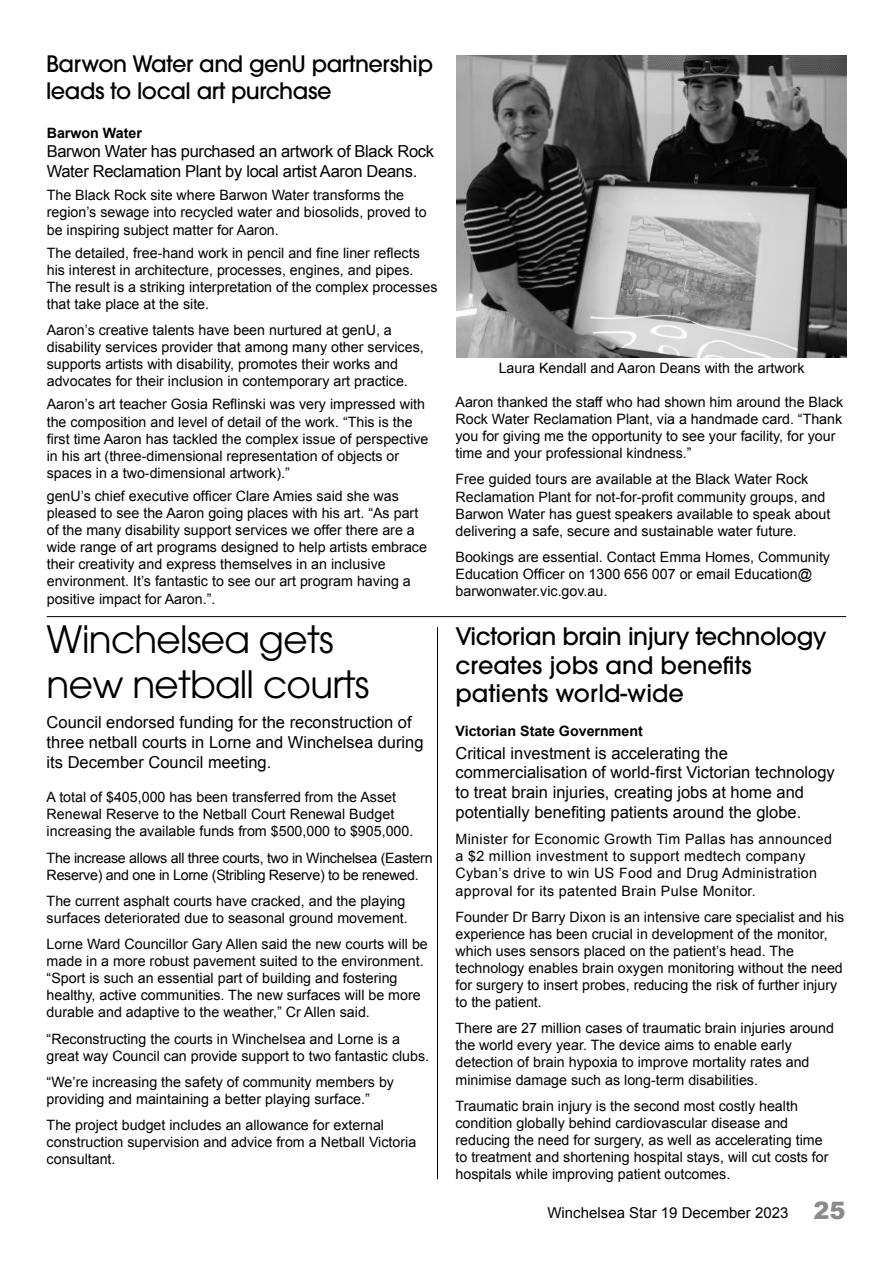
<style>
.page{position:relative;width:893px;height:1263px;background:#fff}
.page>*{position:absolute;margin:0;border:0;box-sizing:border-box;transform-origin:0 0}
.t1{font:37.5px/45px "ITC Avant Garde Pro";letter-spacing:-.02em;color:#000}
.t2{font:500 24px/28.8px "ITC Avant Garde Pro";color:#000}
.t3{font:500 22.5px/27px "ITC Avant Garde Pro";letter-spacing:-.02em;color:#000}
.t4{font:16.5px/19.8px "Arial";color:#000}
.t5{font:16.5px/19.8px "Arial";letter-spacing:-.02em;color:#000}
.t6{font:15px "Arial";color:#000}
.t7{font:14.25px/17.1px "Arial";color:#000}
.t8{font:14.25px/17.1px "Arial";letter-spacing:.025em;color:#000}
.t9{font:14.25px/17.1px "Arial";letter-spacing:-.02em;color:#000}
.t10{font:700 14.25px "Arial";color:#000}
.s1{font-weight:900;font-size:24px;color:#8a8a8a}
</style>
<div class="page">
<img style="left:457px;top:56px;width:390px;height:302px">
<hr style="left:47px;top:616px;width:799px;height:1px;background:#000">
<hr style="left:437px;top:627px;width:1px;height:552px;background:#000">
<h3 class="t3" style="left:46px;top:50px;width:389px">Barwon Water and genU partnership leads to local art purchase</h3>
<p class="t10" style="left:47px;top:123px;width:97px">Barwon Water</p>
<p class="t5" style="left:47px;top:142px;width:389px">Barwon Water has purchased an artwork of Black Rock<br>Water Reclamation Plant by local artist Aaron Deans.</p>
<p class="t7" style="left:47px;top:187px;width:381px">The Black Rock site where Barwon Water transforms the region’s sewage into recycled water and biosolids, proved to be inspiring subject matter for Aaron.</p>
<p class="t7" style="left:47px;top:244px;width:392px">The detailed, free-hand work in pencil and fine liner reflects his interest in architecture, processes, engines, and pipes.<br>The result is a striking interpretation of the complex processes that take place at the site.</p>
<p class="t7" style="left:47px;top:322px;width:378px">Aaron’s creative talents have been nurtured at genU, a disability services provider that among many other services, supports artists with disability, promotes their works and advocates for their inclusion in contemporary art practice.</p>
<p class="t7" style="left:47px;top:396px;width:383px">Aaron’s art teacher Gosia Reflinski was very impressed with the composition and level of detail of the work. “This is the first time Aaron has tackled the complex issue of perspective in his art (three-dimensional representation of objects or spaces in a two-dimensional artwork).”</p>
<p class="t7" style="left:47px;top:488px;width:382px">genU’s chief executive officer Clare Amies said she was pleased to see the Aaron going places with his art. “As part of the many disability support services we offer there are a wide range of art programs designed to help artists embrace their creativity and express themselves in an inclusive environment. It’s fantastic to see our art program having a positive impact for Aaron.”.</p>
<h1 class="t1" style="left:47px;top:616px;width:324px">Winchelsea gets new netball courts</h1>
<p class="t4" style="left:47px;top:713px;width:378px">Council endorsed funding for the reconstruction of three netball courts in Lorne and Winchelsea during its December Council meeting.</p>
<p class="t7" style="left:47px;top:789px;width:368px">A total of $405,000 has been transferred from the Asset<br>Renewal Reserve to the Netball Court Renewal Budget increasing the available funds from $500,000 to $905,000.</p>
<p class="t9" style="left:47px;top:849px;width:387px">The increase allows all three courts, two in Winchelsea (Eastern<br>Reserve) and one in Lorne (Stribling Reserve) to be renewed.</p>
<p class="t7" style="left:47px;top:892px;width:363px">The current asphalt courts have cracked, and the playing surfaces deteriorated due to seasonal ground movement.</p>
<p class="t7" style="left:47px;top:935px;width:383px">Lorne Ward Councillor Gary Allen said the new courts will be made in a more robust pavement suited to the environment. “Sport is such an essential part of building and fostering healthy, active communities. The new surfaces will be more durable and adaptive to the weather,” Cr Allen said.</p>
<p class="t7" style="left:47px;top:1030px;width:384px">“Reconstructing the courts in Winchelsea and Lorne is a great way Council can provide support to two fantastic clubs.</p>
<p class="t7" style="left:47px;top:1073px;width:349px">“We’re increasing the safety of community members by providing and maintaining a better playing surface.”</p>
<p class="t7" style="left:47px;top:1116px;width:371px">The project budget includes an allowance for external construction supervision and advice from a Netball Victoria consultant.</p>
<p class="t7" style="left:499px;top:359px;width:307px">Laura Kendall and Aaron Deans with the artwork</p>
<p class="t7" style="left:455px;top:394px;width:389px">Aaron thanked the staff who had shown him around the Black Rock Water Reclamation Plant, via a handmade card. “Thank you for giving me the opportunity to see your facility, for your time and your professional kindness.”</p>
<p class="t7" style="left:455px;top:471px;width:376px">Free guided tours are available at the Black Water Rock Reclamation Plant for not-for-profit community groups, and Barwon Water has guest speakers available to speak about delivering a safe, secure and sustainable water future.</p>
<p class="t7" style="left:455px;top:548px;width:376px">Bookings are essential. Contact Emma Homes, Community<br>Education Officer on 1300 656 007 or email Education@ barwonwater.vic.gov.au.</p>
<h2 class="t2" style="left:455px;top:621px;width:373px">Victorian brain injury technology creates jobs and benefits patients world-wide</h2>
<p class="t10" style="left:455px;top:722px;width:189px">Victorian State Government</p>
<p class="t4" style="left:455px;top:743px;width:381px">Critical investment is accelerating the commercialisation of world-first Victorian technology to treat brain injuries, creating jobs at home and potentially benefiting patients around the globe.</p>
<p class="t8" style="left:455px;top:831px;width:378px">Minister for Economic Growth Tim Pallas has announced a $2 million investment to support medtech company Cyban’s drive to win US Food and Drug Administration approval for its patented Brain Pulse Monitor.</p>
<p class="t7" style="left:455px;top:908px;width:390px">Founder Dr Barry Dixon is an intensive care specialist and his experience has been crucial in development of the monitor, which uses sensors placed on the patient’s head. The technology enables brain oxygen monitoring without the need for surgery to insert probes, reducing the risk of further injury to the patient.</p>
<p class="t7" style="left:455px;top:1020px;width:380px">There are 27 million cases of traumatic brain injuries around the world every year. The device aims to enable early detection of brain hypoxia to improve mortality rates and minimise damage such as long-term disabilities.</p>
<p class="t7" style="left:455px;top:1097px;width:375px">Traumatic brain injury is the second most costly health condition globally behind cardiovascular disease and reducing the need for surgery, as well as accelerating time to treatment and shortening hospital stays, will cut costs for hospitals while improving patient outcomes.</p>
<p class="t6" style="left:547px;top:1203px;width:299px">Winchelsea Star 19 December 2023 <span class="s1">25</span></p>
</div>
